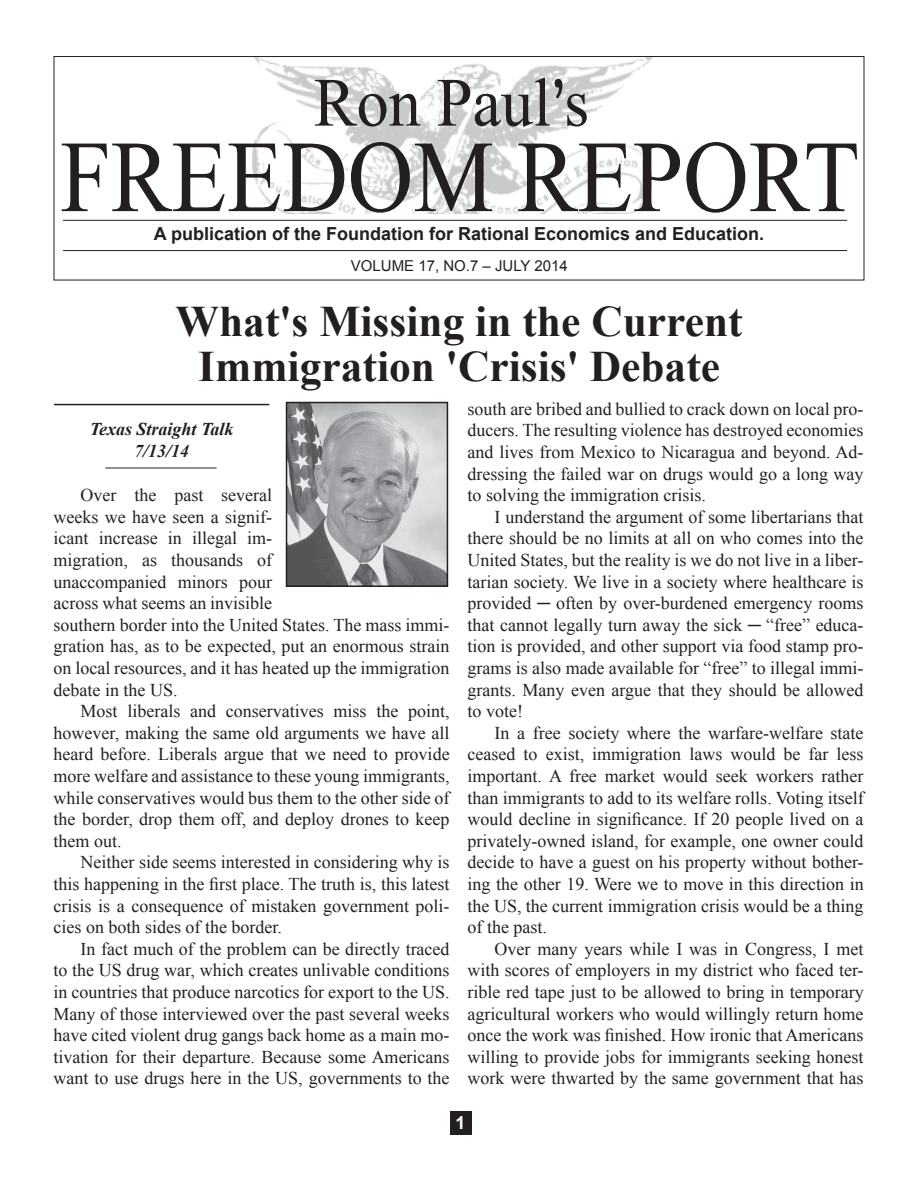
<style>
.page{position:relative;width:918px;height:1188px;background:#fff}
.page>*{position:absolute;margin:0;border:0;box-sizing:border-box;transform-origin:0 0}
.t1{font:102px "Times New Roman";color:#231f20;scale:.89 1}
.t2{font:69px "Times New Roman";color:#231f20;scale:.93 1}
.t3{font:700 43.5px/45px "Times New Roman";color:#231f20;text-align:center}
.t4{font:18px/21.6px "Times New Roman";color:#231f20;text-align:justify}
.t5{font:700 18px "Arial";color:#231f20}
.t6{font:italic 700 18px/21.6px "Times New Roman";color:#231f20;text-align:center}
.t7{font:700 18px "Arial";color:#fff}
.t8{font:15px "Arial";color:#231f20}
.s1{font-family:"American Typewriter";font-stretch:condensed}
</style>
<div class="page">
<img style="left:252px;top:56px;width:399px;height:157px">
<hr style="left:63px;top:250px;width:784px;height:1px;background:#231f20">
<hr style="left:63px;top:220px;width:784px;height:1px;background:#231f20">
<div style="left:450px;top:1111px;width:21px;height:24px;background:#231f20"></div>
<hr style="left:105px;top:468px;width:112px;height:1px;background:#231f20">
<hr style="left:54px;top:404px;width:215px;height:1px;background:#231f20">
<img style="left:289px;top:405px;width:156px;height:179px">
<div style="left:286px;top:402px;width:162px;height:185px;border:2px solid #231f20"></div>
<p class="t2" style="left:314px;top:56px;width:297px">Ron Paul<span class="s1">’</span>s</p>
<p class="t1" style="left:60px;top:108px;width:899px">FREEDOM REPORT</p>
<p class="t5" style="left:154px;top:222px;width:612px">A publication of the Foundation for Rational Economics and Education.</p>
<p class="t8" style="left:351px;top:256px;width:219px">VOLUME 17, NO.7 – JULY 2014</p>
<p class="t3" style="left:176px;top:298px;width:569px">What's Missing in the Current<br>Immigration 'Crisis' Debate</p>
<p class="t6" style="left:90px;top:418px;width:145px">Texas Straight Talk<br>7/13/14</p>
<p class="t4" style="left:54px;top:484px;width:398px;text-align:left;text-indent:27px">Over the past several<br>weeks we have seen a signif-<br>icant increase in illegal im-<br>migration, as thousands of<br>unaccompanied minors pour<br>across what seems an invisible<br>southern border into the United States. The mass immi&shy;gration has, as to be expected, put an enormous strain on local resources, and it has heated up the immigration debate in the US.</p>
<p class="t4" style="left:54px;top:700px;width:398px;text-indent:27px">Most liberals and conservatives miss the point, however, making the same old arguments we have all heard before. Liberals argue that we need to provide more welfare and assistance to these young immigrants, while conservatives would bus them to the other side of the border, drop them off, and deploy drones to keep them out.</p>
<p class="t4" style="left:54px;top:851px;width:398px;text-indent:27px">Neither side seems interested in considering why is this happening in the first place. The truth is, this latest crisis is a consequence of mistaken government poli&shy;cies on both sides of the border.</p>
<p class="t4" style="left:54px;top:938px;width:398px;text-indent:27px">In fact much of the problem can be directly traced to the US drug war, which creates unlivable conditions in countries that produce narcotics for export to the US.<br>Many of those interviewed over the past several weeks have cited violent drug gangs back home as a main mo&shy;tivation for their departure. Because some Americans want to use drugs here in the US, governments to the</p>
<p class="t4" style="left:468px;top:398px;width:398px">south are bribed and bullied to crack down on local pro&shy;ducers. The resulting violence has destroyed economies and lives from Mexico to Nicaragua and beyond. Ad&shy;dressing the failed war on drugs would go a long way to solving the immigration crisis.</p>
<p class="t4" style="left:468px;top:506px;width:398px;text-indent:27px">I understand the argument of some libertarians that there should be no limits at all on who comes into the United States, but the reality is we do not live in a liber&shy;tarian society. We live in a society where healthcare is provided ─ often by over-burdened emergency rooms that cannot legally turn away the sick ─ “free” educa&shy;tion is provided, and other support via food stamp pro&shy;grams is also made available for “free” to illegal immi&shy;grants. Many even argue that they should be allowed to vote!</p>
<p class="t4" style="left:468px;top:722px;width:398px;text-indent:27px">In a free society where the warfare-welfare state ceased to exist, immigration laws would be far less important. A free market would seek workers rather than immigrants to add to its welfare rolls. Voting itself would decline in significance. If 20 people lived on a privately-owned island, for example, one owner could decide to have a guest on his property without bother&shy;ing the other 19. Were we to move in this direction in the US, the current immigration crisis would be a thing of the past.</p>
<p class="t4" style="left:468px;top:938px;width:398px;text-indent:27px">Over many years while I was in Congress, I met with scores of employers in my district who faced ter&shy;rible red tape just to be allowed to bring in temporary agricultural workers who would willingly return home once the work was finished. How ironic that Americans willing to provide jobs for immigrants seeking honest work were thwarted by the same government that has</p>
<p class="t7" style="left:456px;top:1111px;width:12px">1</p>
</div>
